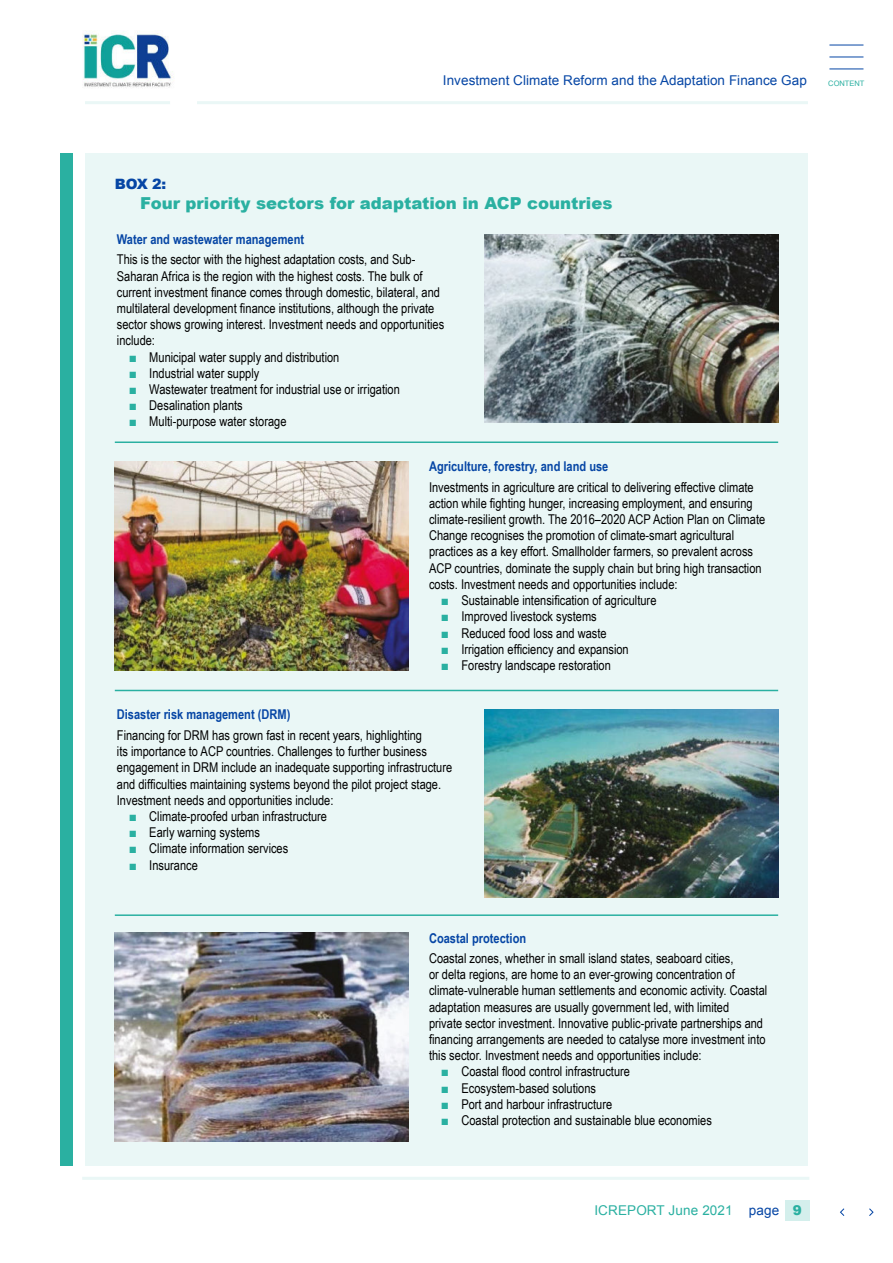
<style>
.page{position:relative;width:893px;height:1263px;background:#fff}
.page>*{position:absolute;margin:0;border:0;box-sizing:border-box;transform-origin:0 0}
.t1{font:900 16.5px "Arial";color:#2ab0a1}
.t2{font:900 14.25px "Arial";color:#0646a5}
.t3{font:13.5px/16.2px "Arial Narrow";color:#000}
.t4{font:700 13.5px "Arial Narrow";color:#0646a5}
.t5{font:13.5px "Arial";letter-spacing:.005em;color:#0646a5}
.t6{font:13.5px "Arial";letter-spacing:.01em;color:#2ab0a1}
.t7{font:7.5px "Arial";color:#2ab0a1}
.s1{color:#2ab0a1}
.s2{color:#0646a5}
.s3{font-weight:900}
</style>
<div class="page">
<img style="left:82px;top:30px;width:92px;height:58px">
<hr style="left:197px;top:101px;width:611px;height:3px;background:#eaf7f6">
<hr style="left:82px;top:1177px;width:727px;height:3px;background:#eaf7f6">
<hr style="left:85px;top:101px;width:85px;height:3px;background:#eaf7f6">
<hr style="left:829px;top:69px;width:34px;height:1px;background:#0646a5">
<hr style="left:829px;top:45px;width:34px;height:1px;background:#0646a5">
<hr style="left:829px;top:57px;width:34px;height:1px;background:#0646a5">
<div style="left:785px;top:1201px;width:24px;height:20px;background:#d4efec"></div>
<svg style="left:840px;top:1208px;width:33px;height:8px"></svg>
<div style="left:60px;top:153px;width:13px;height:1012px;background:#2ab0a1"></div>
<div style="left:85px;top:153px;width:723px;height:1012px;background:#eaf7f6"></div>
<img style="left:484px;top:234px;width:294px;height:188px">
<img style="left:484px;top:710px;width:294px;height:188px">
<img style="left:115px;top:461px;width:294px;height:209px">
<img style="left:115px;top:933px;width:294px;height:209px">
<hr style="left:115px;top:441px;width:663px;height:2px;background:#2ab0a1">
<hr style="left:115px;top:690px;width:663px;height:1px;background:#2ab0a1">
<hr style="left:115px;top:914px;width:663px;height:2px;background:#2ab0a1">
<p class="t5" style="left:443px;top:75px;width:365px">Investment Climate Reform and the Adaptation Finance Gap</p>
<p class="t7" style="left:828px;top:80px;width:38px">CONTENT</p>
<p class="t2" style="left:115px;top:178px;width:53px">BOX 2:</p>
<p class="t1" style="left:140px;top:196px;width:474px">Four priority sectors for adaptation in ACP countries</p>
<p class="t4" style="left:117px;top:229px;width:189px">Water and wastewater management</p>
<p class="t3" style="left:117px;top:252px;width:329px">This is the sector with the highest adaptation costs, and Sub-Saharan Africa is the region with the highest costs. The bulk of current investment finance comes through domestic, bilateral, and multilateral development finance institutions, although the private sector shows growing interest. Investment needs and opportunities include:</p>
<p class="t3" style="left:130px;top:350px;width:211px"><span class="s1">■</span> Municipal water supply and distribution</p>
<p class="t3" style="left:130px;top:366px;width:131px"><span class="s1">■</span> Industrial water supply</p>
<p class="t3" style="left:130px;top:382px;width:272px"><span class="s1">■</span> Wastewater treatment for industrial use or irrigation</p>
<p class="t3" style="left:130px;top:398px;width:115px"><span class="s1">■</span> Desalination plants</p>
<p class="t3" style="left:130px;top:414px;width:158px"><span class="s1">■</span> Multi-purpose water storage</p>
<p class="t4" style="left:429px;top:456px;width:181px">Agriculture, forestry, and land use</p>
<p class="t3" style="left:429px;top:480px;width:338px">Investments in agriculture are critical to delivering effective climate action while fighting hunger, increasing employment, and ensuring climate-resilient growth. The 2016–2020 ACP Action Plan on Climate Change recognises the promotion of climate-smart agricultural practices as a key effort. Smallholder farmers, so prevalent across ACP countries, dominate the supply chain but bring high transaction costs. Investment needs and opportunities include:</p>
<p class="t3" style="left:442px;top:592px;width:216px"><span class="s1">■</span> Sustainable intensification of agriculture</p>
<p class="t3" style="left:442px;top:609px;width:156px"><span class="s1">■</span> Improved livestock systems</p>
<p class="t3" style="left:442px;top:625px;width:166px"><span class="s1">■</span> Reduced food loss and waste</p>
<p class="t3" style="left:442px;top:640px;width:188px"><span class="s1">■</span> Irrigation efficiency and expansion</p>
<p class="t3" style="left:442px;top:658px;width:171px"><span class="s1">■</span> Forestry landscape restoration</p>
<p class="t4" style="left:117px;top:704px;width:175px">Disaster risk management (DRM)</p>
<p class="t3" style="left:117px;top:728px;width:337px">Financing for DRM has grown fast in recent years, highlighting<br>its importance to ACP countries. Challenges to further business engagement in DRM include an inadequate supporting infrastructure and difficulties maintaining systems beyond the pilot project stage.<br>Investment needs and opportunities include:</p>
<p class="t3" style="left:130px;top:809px;width:199px"><span class="s1">■</span> Climate-proofed urban infrastructure</p>
<p class="t3" style="left:130px;top:825px;width:132px"><span class="s1">■</span> Early warning systems</p>
<p class="t3" style="left:130px;top:841px;width:160px"><span class="s1">■</span> Climate information services</p>
<p class="t3" style="left:130px;top:857px;width:70px"><span class="s1">■</span> Insurance</p>
<p class="t4" style="left:429px;top:928px;width:99px">Coastal protection</p>
<p class="t3" style="left:429px;top:950px;width:340px">Coastal zones, whether in small island states, seaboard cities,<br>or delta regions, are home to an ever-growing concentration of climate-vulnerable human settlements and economic activity. Coastal adaptation measures are usually government led, with limited<br>private sector investment. Innovative public-private partnerships and financing arrangements are needed to catalyse more investment into this sector. Investment needs and opportunities include:</p>
<p class="t3" style="left:442px;top:1063px;width:190px"><span class="s1">■</span> Coastal flood control infrastructure</p>
<p class="t3" style="left:442px;top:1081px;width:156px"><span class="s1">■</span> Ecosystem-based solutions</p>
<p class="t3" style="left:442px;top:1097px;width:172px"><span class="s1">■</span> Port and harbour infrastructure</p>
<p class="t3" style="left:442px;top:1113px;width:271px"><span class="s1">■</span> Coastal protection and sustainable blue economies</p>
<p class="t6" style="left:594px;top:1205px;width:209px">ICREPORT June 2021 <span class="s2">page</span> <span class="s3">9</span></p>
</div>
